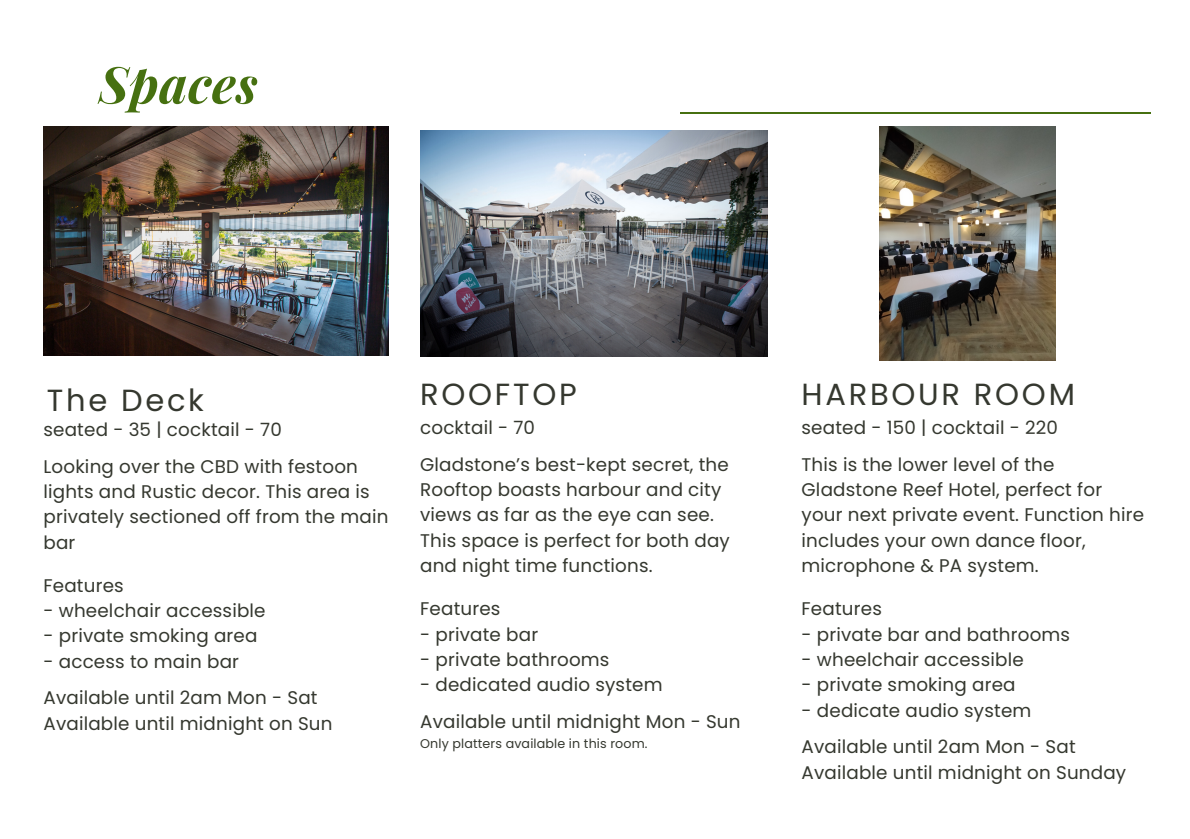
<style>
.page{position:relative;width:1190px;height:839px;background:#fff}
.page>*{position:absolute;margin:0;border:0;box-sizing:border-box;transform-origin:0 0}
.t1{font:italic 700 50.8px "Playfair Display";letter-spacing:.01em;color:#467010}
.t2{font:30.6px "Poppins";letter-spacing:.09em;color:#35382f}
.t3{font:18.4px/25.4px "Poppins";letter-spacing:.01em;color:#35382f}
.t4{font:12.6px "Poppins";letter-spacing:.01em;color:#35382f}
</style>
<div class="page">
<img style="left:420px;top:130px;width:348px;height:226px">
<hr style="left:681px;top:112px;width:470px;height:2px;background:#467010">
<img style="left:880px;top:126px;width:175px;height:234px">
<img style="left:43px;top:126px;width:345px;height:229px">
<p class="t1" style="left:99px;top:48px;width:160px">Spaces</p>
<p class="t2" style="left:47px;top:378px;width:159px">The Deck</p>
<p class="t3" style="left:43px;top:417px;width:240px">seated - 35 | cocktail - 70</p>
<p class="t3" style="left:43px;top:453px;width:346px">Looking over the CBD with festoon lights and Rustic decor. This area is privately sectioned off from the main bar</p>
<p class="t3" style="left:43px;top:572px;width:82px">Features</p>
<p class="t3" style="left:43px;top:597px;width:224px">- wheelchair accessible</p>
<p class="t3" style="left:43px;top:623px;width:216px">- private smoking area</p>
<p class="t3" style="left:43px;top:648px;width:197px">- access to main bar</p>
<p class="t3" style="left:43px;top:685px;width:291px">Available until 2am Mon - Sat<br>Available until midnight on Sun</p>
<p class="t2" style="left:420px;top:373px;width:158px">ROOFTOP</p>
<p class="t3" style="left:420px;top:415px;width:116px">cocktail - 70</p>
<p class="t3" style="left:420px;top:451px;width:310px">Gladstone’s best-kept secret, the<br>Rooftop boasts harbour and city views as far as the eye can see.</p>
<p class="t3" style="left:420px;top:527px;width:311px">This space is perfect for both day and night time functions.</p>
<p class="t3" style="left:420px;top:596px;width:82px">Features</p>
<p class="t3" style="left:420px;top:621px;width:120px">- private bar</p>
<p class="t3" style="left:420px;top:646px;width:191px">- private bathrooms</p>
<p class="t3" style="left:420px;top:672px;width:244px">- dedicated audio system</p>
<p class="t3" style="left:420px;top:708px;width:322px">Available until midnight Mon - Sun</p>
<p class="t4" style="left:420px;top:734px;width:229px">Only platters available in this room.</p>
<p class="t2" style="left:802px;top:373px;width:275px">HARBOUR ROOM</p>
<p class="t3" style="left:802px;top:415px;width:258px">seated - 150 | cocktail - 220</p>
<p class="t3" style="left:802px;top:451px;width:302px">This is the lower level of the<br>Gladstone Reef Hotel, perfect for</p>
<p class="t3" style="left:802px;top:502px;width:344px">your next private event. Function hire includes your own dance floor, microphone &amp; PA system.</p>
<p class="t3" style="left:802px;top:596px;width:82px">Features</p>
<p class="t3" style="left:802px;top:621px;width:270px">- private bar and bathrooms</p>
<p class="t3" style="left:802px;top:646px;width:224px">- wheelchair accessible</p>
<p class="t3" style="left:802px;top:672px;width:216px">- private smoking area</p>
<p class="t3" style="left:802px;top:697px;width:231px">- dedicate audio system</p>
<p class="t3" style="left:802px;top:734px;width:276px">Available until 2am Mon - Sat</p>
<p class="t3" style="left:802px;top:759px;width:326px">Available until midnight on Sunday</p>
</div>
